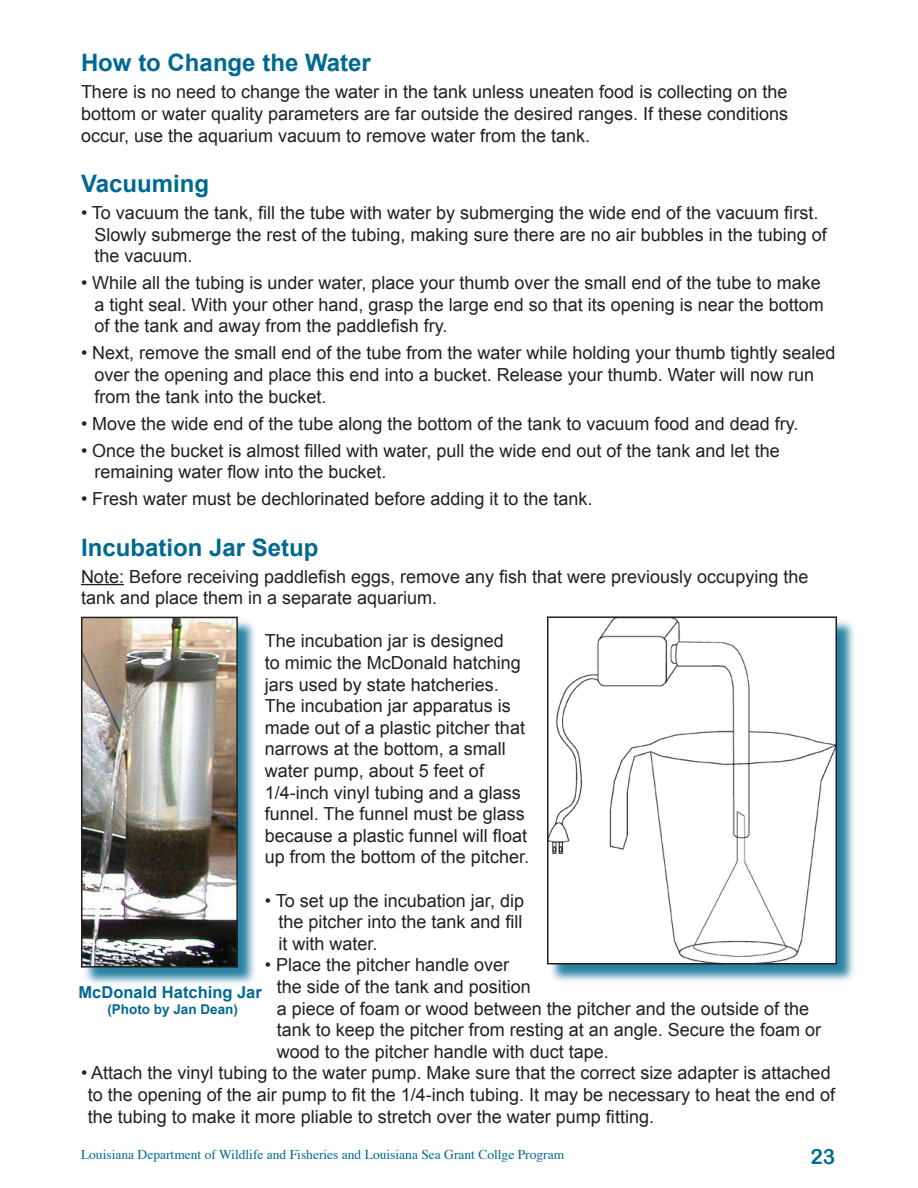
<style>
.page{position:relative;width:918px;height:1188px;background:#fff}
.page>*{position:absolute;margin:0;border:0;box-sizing:border-box;transform-origin:0 0}
.t1{font:700 24px "Arial";color:#006991}
.t2{font:21px "Arial Rounded MT Bold";color:#006991}
.t3{font:18px/21.6px "Arial";color:#231f20}
.t4{font:700 16.5px "Arial";color:#006991}
.t5{font:13.5px "Times";color:#006991}
.t6{font:700 13.5px "Arial";color:#006991}
</style>
<div class="page">
<hr style="left:81px;top:584px;width:43px;height:1px;background:#231f20">
<div style="left:82px;top:617px;width:176px;height:371px;background:#006991;opacity:.85"></div>
<img style="left:84px;top:620px;width:151px;height:345px">
<div style="left:81px;top:617px;width:157px;height:351px;border:2px solid #231f20"></div>
<div style="left:548px;top:617px;width:309px;height:367px;background:#006991;opacity:.85"></div>
<img style="left:550px;top:619px;width:284px;height:343px">
<div style="left:547px;top:616px;width:290px;height:349px;border:2px solid #231f20"></div>
<h1 class="t1" style="left:81px;top:50px;width:291px">How to Change the Water</h1>
<p class="t3" style="left:81px;top:81px;width:709px;text-align:justify">There is no need to change the water in the tank unless uneaten food is collecting on the bottom or water quality parameters are far outside the desired ranges. If these conditions occur, use the aquarium vacuum to remove water from the tank.</p>
<h1 class="t1" style="left:81px;top:170px;width:130px">Vacuuming</h1>
<p class="t3" style="left:94px;top:202px;width:734px;text-indent:-14px">• To vacuum the tank, fill the tube with water by submerging the wide end of the vacuum first.<br>Slowly submerge the rest of the tubing, making sure there are no air bubbles in the tubing of the vacuum.</p>
<p class="t3" style="left:94px;top:272px;width:731px;text-indent:-14px">• While all the tubing is under water, place your thumb over the small end of the tube to make a tight seal. With your other hand, grasp the large end so that its opening is near the bottom of the tank and away from the paddlefish fry.</p>
<p class="t3" style="left:94px;top:342px;width:743px;text-indent:-14px">• Next, remove the small end of the tube from the water while holding your thumb tightly sealed over the opening and place this end into a bucket. Release your thumb. Water will now run from the tank into the bucket.</p>
<p class="t3" style="left:81px;top:413px;width:719px">• Move the wide end of the tube along the bottom of the tank to vacuum food and dead fry.</p>
<p class="t3" style="left:94px;top:440px;width:687px;text-indent:-14px">• Once the bucket is almost filled with water, pull the wide end out of the tank and let the remaining water flow into the bucket.</p>
<p class="t3" style="left:81px;top:488px;width:513px">• Fresh water must be dechlorinated before adding it to the tank.</p>
<h1 class="t1" style="left:81px;top:534px;width:239px">Incubation Jar Setup</h1>
<p class="t3" style="left:81px;top:566px;width:729px">Note: Before receiving paddlefish eggs, remove any fish that were previously occupying the tank and place them in a separate aquarium.</p>
<p class="t3" style="left:265px;top:630px;width:266px">The incubation jar is designed<br>to mimic the McDonald hatching jars used by state hatcheries.<br>The incubation jar apparatus is made out of a plastic pitcher that narrows at the bottom, a small water pump, about 5 feet of<br>1/4-inch vinyl tubing and a glass funnel. The funnel must be glass because a plastic funnel will float up from the bottom of the pitcher.</p>
<p class="t3" style="left:278px;top:890px;width:247px;text-align:justify;text-indent:-14px">• To set up the incubation jar, dip the pitcher into the tank and fill it with water.</p>
<p class="t3" style="left:277px;top:954px;width:546px;text-indent:-12px">• Place the pitcher handle over<br>the side of the tank and position<br>a piece of foam or wood between the pitcher and the outside of the tank to keep the pitcher from resting at an angle. Secure the foam or wood to the pitcher handle with duct tape.</p>
<p class="t3" style="left:88px;top:1062px;width:749px;text-indent:-7px">• Attach the vinyl tubing to the water pump. Make sure that the correct size adapter is attached to the opening of the air pump to fit the 1/4-inch tubing. It may be necessary to heat the end of the tubing to make it more pliable to stretch over the water pump fitting.</p>
<p class="t4" style="left:79px;top:982px;width:185px">McDonald Hatching Jar</p>
<p class="t6" style="left:107px;top:1001px;width:132px">(Photo by Jan Dean)</p>
<p class="t5" style="left:81px;top:1146px;width:485px">Louisiana Department of Wildlife and Fisheries and Louisiana Sea Grant Collge Program</p>
<p class="t2" style="left:810px;top:1144px;width:26px">23</p>
</div>
